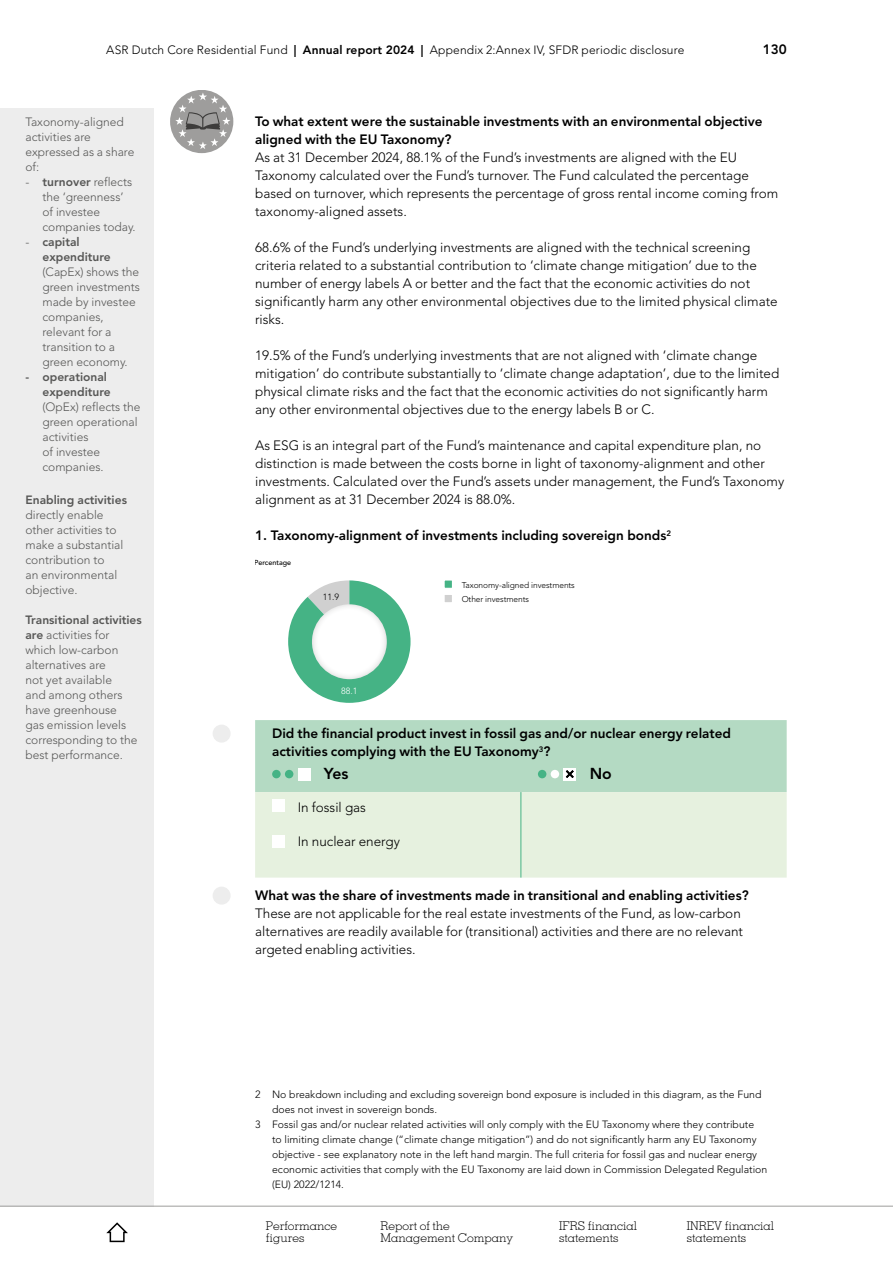
<style>
.page{position:relative;width:893px;height:1263px;background:#fff}
.page>*{position:absolute;margin:0;border:0;box-sizing:border-box;transform-origin:0 0}
.t1{font:800 15.75px "Avenir LT Std";color:#000}
.t2{font:300 13.5px/18px "Avenir LT Std";color:#000}
.t3{font:800 13.5px/18px "Avenir LT Std";color:#000}
.t4{font:300 12px/15px "Avenir LT Std";color:#575756}
.t5{font:300 12px/12px "Memphis LT Std";color:#000}
.t6{font:300 12px "Avenir LT Std";letter-spacing:.01em;color:#000}
.t7{font:800 12px/15px "Avenir LT Std";color:#575756}
.t8{font:300 10.5px "Avenir LT Std";color:#000}
.t9{font:300 9px "Avenir LT Std";color:#fff}
.t10{font:300 9px "Avenir LT Std";color:#000}
.t11{font:300 8.4px/14.4px "Avenir LT Std";letter-spacing:-.01em;color:#000}
.t12{font:500 7.2px "Avenir LT Std";color:#000}
.s1{font-weight:800}
.s2{font-weight:300}
</style>
<div class="page">
<svg style="left:288px;top:580px;width:123px;height:123px"></svg>
<div style="left:444px;top:594px;width:8px;height:9px;background:#d0d0d0"></div>
<div style="left:443px;top:594px;width:10px;height:9px;border:1px solid #fff"></div>
<div style="left:444px;top:580px;width:8px;height:8px;background:#45b385"></div>
<div style="left:443px;top:579px;width:10px;height:10px;border:1px solid #fff"></div>
<svg style="left:312px;top:604px;width:75px;height:75px"></svg>
<div style="left:255px;top:792px;width:532px;height:86px;background:#e6f1df"></div>
<hr style="left:520px;top:792px;width:1px;height:86px;background:#45b385">
<div style="left:255px;top:720px;width:532px;height:72px;background:#b4dac3"></div>
<div style="left:272px;top:799px;width:13px;height:13px;background:#fff"></div>
<div style="left:272px;top:835px;width:13px;height:13px;background:#fff"></div>
<div style="left:170px;top:90px;width:63px;height:63px;background:#9e9d9c;border-radius:50%"></div>
<svg style="left:175px;top:92px;width:56px;height:57px"></svg>
<div style="left:213px;top:725px;width:18px;height:18px;background:#ededed;border-radius:50%"></div>
<div style="left:213px;top:887px;width:18px;height:18px;background:#ededed;border-radius:50%"></div>
<div style="left:0;top:108px;width:153px;height:1098px;background:#ededed"></div>
<hr style="left:0;top:1206px;width:893px;height:1px;background:#9d9d9c">
<svg style="left:106px;top:1222px;width:22px;height:20px"></svg>
<p class="t6" style="left:106px;top:43px;width:580px">ASR Dutch Core Residential Fund <span class="s1">| Annual report 2024 |</span> Appendix 2:Annex IV, SFDR periodic disclosure</p>
<p class="t3" style="left:763px;top:40px;width:25px">130</p>
<p class="t4" style="left:26px;top:114px;width:110px">Taxonomy-aligned activities are expressed as a share of:</p>
<p class="t4" style="left:43px;top:174px;width:95px;text-indent:-17px">- <span class="s1">turnover</span> reflects the ‘greenness’ of investee companies today.</p>
<p class="t7" style="left:43px;top:234px;width:70px;text-indent:-17px"><span class="s2">-</span> capital expenditure</p>
<p class="t4" style="left:43px;top:264px;width:99px">(CapEx) shows the green investments made by investee companies, relevant for a transition to a green economy.</p>
<p class="t7" style="left:43px;top:369px;width:70px;text-indent:-17px">- operational expenditure</p>
<p class="t4" style="left:43px;top:399px;width:99px">(OpEx) reflects the green operational activities<br>of investee companies.</p>
<p class="t7" style="left:26px;top:492px;width:103px">Enabling activities</p>
<p class="t4" style="left:26px;top:507px;width:99px">directly enable other activities to make a substantial contribution to<br>an environmental objective.</p>
<p class="t4" style="left:26px;top:612px;width:118px"><span class="s1">Transitional activities are</span> activities for which low-carbon alternatives are<br>not yet available<br>and among others have greenhouse<br>gas emission levels corresponding to the best performance.</p>
<p class="t3" style="left:255px;top:112px;width:509px">To what extent were the sustainable investments with an environmental objective aligned with the EU Taxonomy?</p>
<p class="t2" style="left:255px;top:148px;width:525px">As at 31 December 2024, 88.1% of the Fund’s investments are aligned with the EU Taxonomy calculated over the Fund’s turnover. The Fund calculated the percentage based on turnover, which represents the percentage of gross rental income coming from taxonomy-aligned assets.</p>
<p class="t2" style="left:255px;top:238px;width:524px">68.6% of the Fund’s underlying investments are aligned with the technical screening criteria related to a substantial contribution to ‘climate change mitigation’ due to the number of energy labels A or better and the fact that the economic activities do not significantly harm any other environmental objectives due to the limited physical climate risks.</p>
<p class="t2" style="left:255px;top:346px;width:526px">19.5% of the Fund’s underlying investments that are not aligned with ‘climate change mitigation’ do contribute substantially to ‘climate change adaptation’, due to the limited physical climate risks and the fact that the economic activities do not significantly harm any other environmental objectives due to the energy labels B or C.</p>
<p class="t2" style="left:255px;top:436px;width:531px">As ESG is an integral part of the Fund’s maintenance and capital expenditure plan, no distinction is made between the costs borne in light of taxonomy-alignment and other investments. Calculated over the Fund’s assets under management, the Fund’s Taxonomy alignment as at 31 December 2024 is 88.0%.</p>
<p class="t3" style="left:255px;top:526px;width:417px">1. Taxonomy-alignment of investments including sovereign bonds<sup>2</sup></p>
<p class="t12" style="left:254px;top:558px;width:39px">Percentage</p>
<p class="t11" style="left:462px;top:578px;width:115px">Taxonomy-aligned investments<br>Other investments</p>
<p class="t10" style="left:323px;top:592px;width:18px">11.9</p>
<p class="t9" style="left:341px;top:685px;width:18px">88.1</p>
<p class="t3" style="left:272px;top:724px;width:460px">Did the financial product invest in fossil gas and/or nuclear energy related activities complying with the EU Taxonomy<sup>3</sup>?</p>
<p class="t1" style="left:324px;top:764px;width:26px">Yes</p>
<p class="t1" style="left:590px;top:764px;width:24px">No</p>
<p class="t2" style="left:298px;top:798px;width:70px">In fossil gas</p>
<p class="t2" style="left:298px;top:832px;width:104px">In nuclear energy</p>
<p class="t3" style="left:255px;top:886px;width:495px">What was the share of investments made in transitional and enabling activities?</p>
<p class="t2" style="left:255px;top:904px;width:489px">These are not applicable for the real estate investments of the Fund, as low-carbon alternatives are readily available for (transitional) activities and there are no relevant argeted enabling activities.</p>
<p class="t8" style="left:255px;top:1088px;width:508px">2 No breakdown including and excluding sovereign bond exposure is included in this diagram, as the Fund</p>
<p class="t8" style="left:272px;top:1103px;width:167px">does not invest in sovereign bonds.</p>
<p class="t8" style="left:255px;top:1118px;width:501px">3 Fossil gas and/or nuclear related activities will only comply with the EU Taxonomy where they contribute</p>
<p class="t8" style="left:272px;top:1133px;width:486px">to limiting climate change (“climate change mitigation”) and do not significantly harm any EU Taxonomy</p>
<p class="t8" style="left:272px;top:1148px;width:486px">objective - see explanatory note in the left hand margin. The full criteria for fossil gas and nuclear energy</p>
<p class="t8" style="left:272px;top:1163px;width:497px">economic activities that comply with the EU Taxonomy are laid down in Commission Delegated Regulation</p>
<p class="t8" style="left:272px;top:1178px;width:73px">(EU) 2022/1214.</p>
<p class="t5" style="left:266px;top:1219px;width:73px">Performance figures</p>
<p class="t5" style="left:380px;top:1219px;width:134px">Report of the<br>Management Company</p>
<p class="t5" style="left:559px;top:1219px;width:80px">IFRS financial statements</p>
<p class="t5" style="left:687px;top:1219px;width:89px">INREV financial statements</p>
</div>
